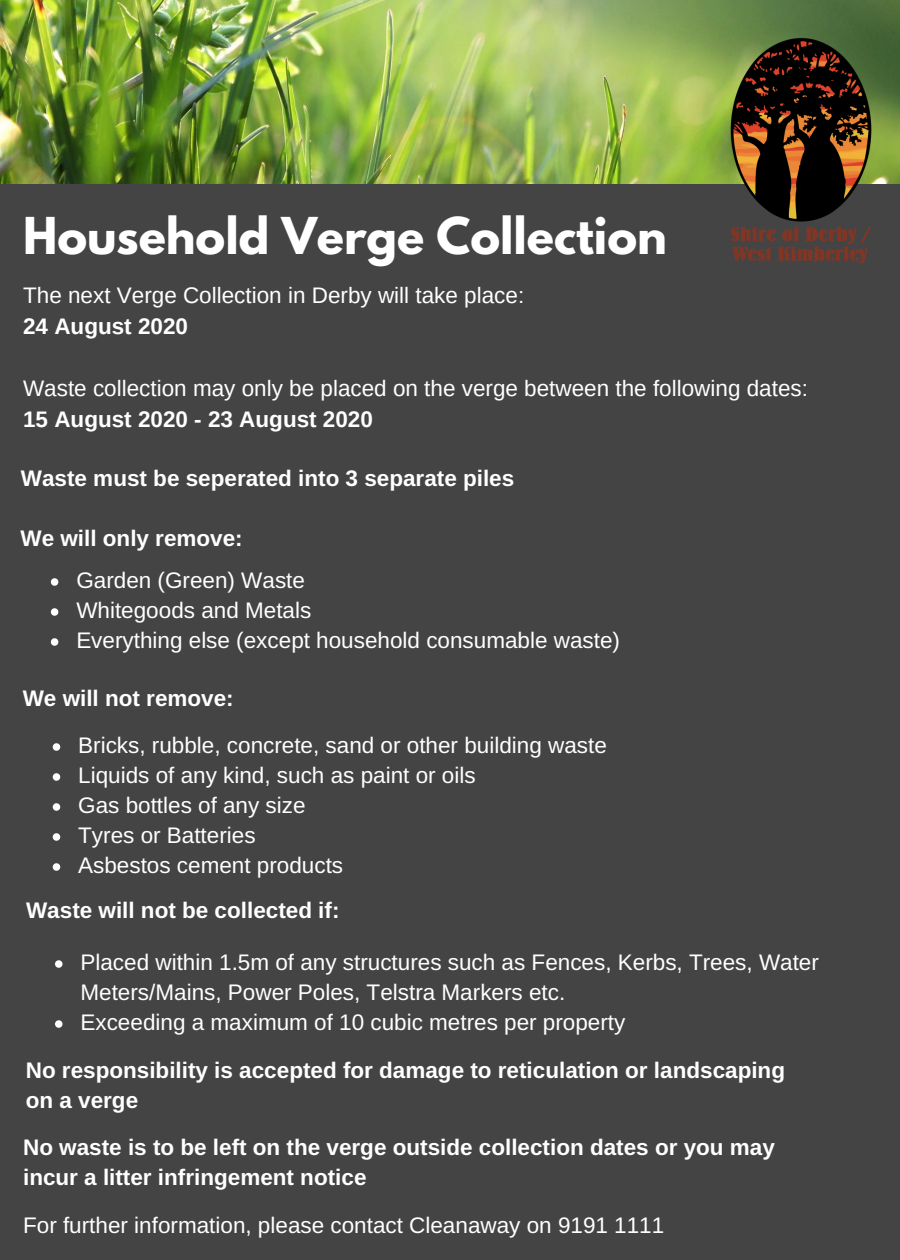
<style>
.page{position:relative;width:900px;height:1260px;background:#444}
.page>*{position:absolute;margin:0;border:0;box-sizing:border-box;transform-origin:0 0}
.t1{font:700 45px "League Spartan";color:#fff}
.t2{font:22.5px/30px "Arimo";color:#fff}
.t3{font:700 22.5px/30px "Arimo";color:#fff}
.t4{font:22.5px "Arimo";color:#fff}
</style>
<div class="page">
<img style="left:0;top:0;width:900px;height:184px">
<img style="left:701px;top:10px;width:199px;height:254px">
<svg style="left:51px;top:578px;width:7px;height:8px"></svg>
<svg style="left:51px;top:608px;width:7px;height:8px"></svg>
<svg style="left:51px;top:638px;width:7px;height:8px"></svg>
<svg style="left:53px;top:743px;width:7px;height:8px"></svg>
<svg style="left:53px;top:773px;width:7px;height:8px"></svg>
<svg style="left:53px;top:803px;width:7px;height:8px"></svg>
<svg style="left:53px;top:833px;width:7px;height:8px"></svg>
<svg style="left:53px;top:863px;width:7px;height:8px"></svg>
<svg style="left:55px;top:960px;width:8px;height:8px"></svg>
<svg style="left:55px;top:1020px;width:8px;height:8px"></svg>
<h1 class="t1" style="left:23px;top:213px;width:645px">Household Verge Collection</h1>
<p class="t4" style="left:23px;top:283px;width:503px">The next Verge Collection in Derby will take place:</p>
<p class="t3" style="left:23px;top:311px;width:166px">24 August 2020</p>
<p class="t4" style="left:23px;top:376px;width:786px">Waste collection may only be placed on the verge between the following dates:</p>
<p class="t3" style="left:23px;top:405px;width:351px">15 August 2020 - 23 August 2020</p>
<p class="t3" style="left:21px;top:464px;width:495px">Waste must be seperated into 3 separate piles</p>
<p class="t3" style="left:21px;top:523px;width:224px">We will only remove:</p>
<p class="t2" style="left:76px;top:565px;width:545px">Garden (Green) Waste<br>Whitegoods and Metals<br>Everything else (except household consumable waste)</p>
<p class="t3" style="left:23px;top:683px;width:213px">We will not remove:</p>
<p class="t2" style="left:78px;top:730px;width:530px">Bricks, rubble, concrete, sand or other building waste<br>Liquids of any kind, such as paint or oils<br>Gas bottles of any size<br>Tyres or Batteries<br>Asbestos cement products</p>
<p class="t3" style="left:26px;top:895px;width:315px">Waste will not be collected if:</p>
<p class="t2" style="left:81px;top:947px;width:740px">Placed within 1.5m of any structures such as Fences, Kerbs, Trees, Water<br>Meters/Mains, Power Poles, Telstra Markers etc.<br>Exceeding a maximum of 10 cubic metres per property</p>
<p class="t3" style="left:26px;top:1055px;width:761px">No responsibility is accepted for damage to reticulation or landscaping on a verge</p>
<p class="t3" style="left:23px;top:1133px;width:753px">No waste is to be left on the verge outside collection dates or you may incur a litter infringement notice</p>
<p class="t2" style="left:23px;top:1210px;width:643px">For further information, please contact Cleanaway on 9191 1111</p>
</div>
